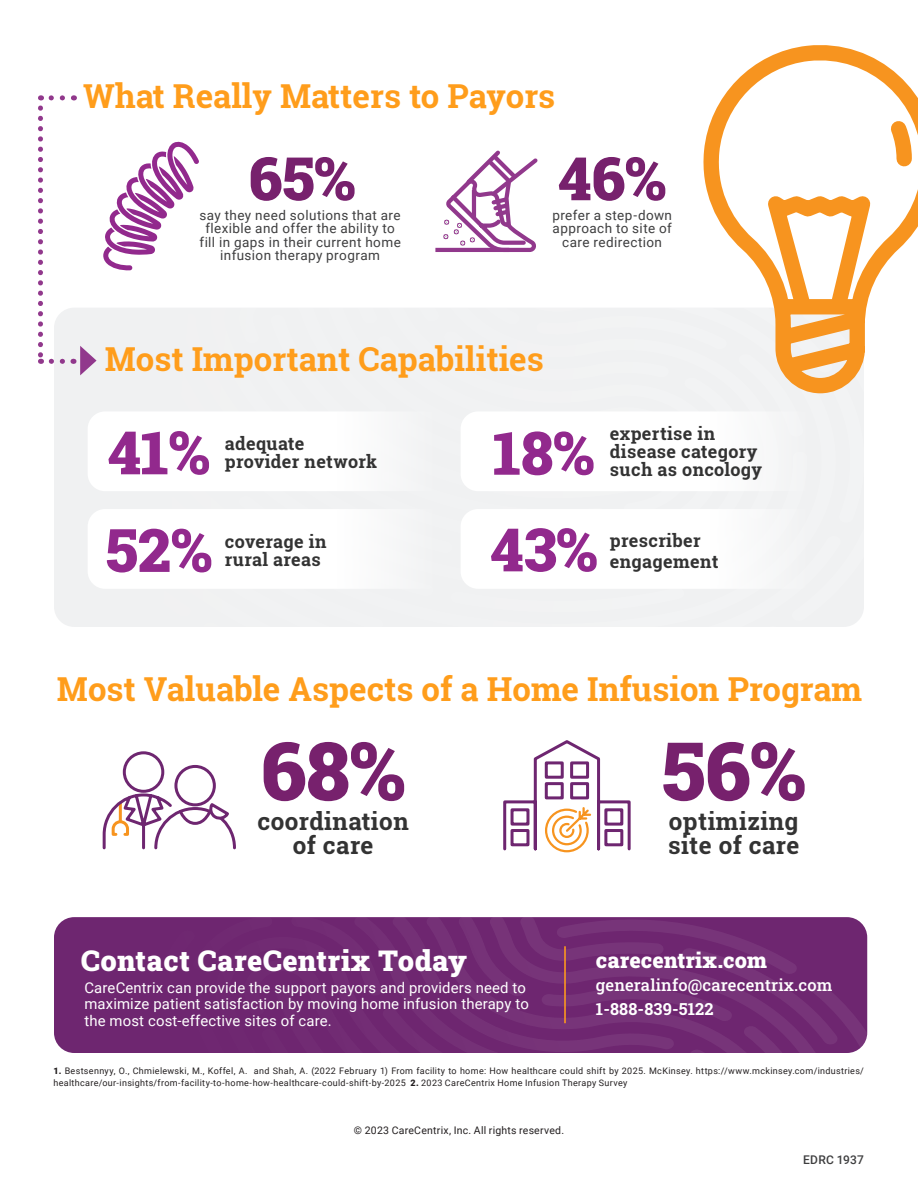
<style>
.page{position:relative;width:918px;height:1188px;background:#fff}
.page>*{position:absolute;margin:0;border:0;box-sizing:border-box;transform-origin:0 0}
.Paragraph_Style_1{font:900 81px "Roboto Slab";color:#77216d}
.Paragraph_Style_1-2{font:900 60px "Roboto Slab";color:#92298d}
.Paragraph_Style_1-3{font:900 60px "Roboto Slab";color:#77216d}
.Paragraph_Style_4{font:700 33px "Roboto Slab";color:#ff9d1b}
.Paragraph_Style_4-2{font:900 28.8px "Roboto Slab";letter-spacing:.02em;color:#fff}
.Paragraph_Style_4-3{font:700 24.3px/24px "Roboto Slab";letter-spacing:.02em;color:#333;text-align:center}
.Paragraph_Style_4-4{font:900 21.45px "Roboto Slab";letter-spacing:.005em;color:#fff}
.Paragraph_Style_4-5{font:700 18px/18px "Roboto Slab";letter-spacing:.02em;color:#333}
.Paragraph_Style_4-6{font:500 16.5px "Roboto Slab";letter-spacing:.01em;color:#fff}
.Paragraph_Style_4-7{font:700 16.5px "Roboto Slab";letter-spacing:.01em;color:#fff}
.Paragraph_Style_4-8{font:14.85px/16.5px "Roboto";letter-spacing:.01em;color:#fff}
.Paragraph_Style_4-9{font:13.5px/13.5px "Roboto";letter-spacing:.03em;color:#3e3e3f;text-align:center}
.t1{font:500 12px "Roboto";letter-spacing:.015em;color:#3e3e3f}
.Paragraph_Style_4-10{font:10.5px "Roboto";letter-spacing:.02em;color:#231f20}
.Paragraph_Style_4-11{font:9px/12px "Roboto";letter-spacing:.035em;color:#231f20}
.s1{font-weight:900}
</style>
<div class="page">
<svg style="left:54px;top:917px;width:813px;height:136px;background:#712a72"></svg>
<hr style="left:564px;top:946px;width:2px;height:77px;background:#f89520">
<div style="left:54px;top:308px;width:810px;height:319px;background:#f0f1f2"></div>
<div style="left:88px;top:411px;width:371px;height:80px;background:#fff;border-radius:17px"></div>
<div style="left:461px;top:411px;width:371px;height:80px;background:#fff;border-radius:17px"></div>
<div style="left:461px;top:509px;width:371px;height:80px;background:#fff;border-radius:17px"></div>
<div style="left:88px;top:509px;width:371px;height:80px;background:#fff;border-radius:17px"></div>
<svg style="left:692px;top:45px;width:226px;height:356px"></svg>
<div style="left:123px;top:751px;width:41px;height:42px;border:3px solid #6e2670;border-radius:50%"></div>
<div style="left:174px;top:765px;width:42px;height:41px;border:3px solid #6e2670;border-radius:50%"></div>
<svg style="left:102px;top:792px;width:134px;height:58px"></svg>
<svg style="left:503px;top:740px;width:128px;height:113px"></svg>
<hr style="left:435px;top:248px;width:74px;height:4px;background:#91388c">
<svg style="left:442px;top:150px;width:96px;height:103px"></svg>
<svg style="left:40px;top:95px;width:22px;height:5px"></svg>
<svg style="left:38px;top:108px;width:5px;height:256px"></svg>
<svg style="left:51px;top:359px;width:23px;height:5px"></svg>
<svg style="left:80px;top:346px;width:17px;height:29px"></svg>
<svg style="left:103px;top:141px;width:96px;height:130px"></svg>
<p class="Paragraph_Style_4" style="left:83px;top:73px;width:474px">What Really Matters to Payors</p>
<p class="Paragraph_Style_1-3" style="left:249px;top:137px;width:108px">65%</p>
<p class="Paragraph_Style_1-3" style="left:558px;top:137px;width:110px">46%</p>
<p class="Paragraph_Style_4-9" style="left:199px;top:207px;width:203px">say they need solutions that are flexible and offer the ability to fill in gaps in their current home infusion therapy program</p>
<p class="Paragraph_Style_4-9" style="left:552px;top:207px;width:121px">prefer a step-down approach to site of care redirection</p>
<p class="Paragraph_Style_4" style="left:105px;top:336px;width:441px">Most Important Capabilities</p>
<p class="Paragraph_Style_1-2" style="left:108px;top:411px;width:104px">41%</p>
<p class="Paragraph_Style_4-5" style="left:225px;top:435px;width:81px">adequate</p>
<p class="Paragraph_Style_4-5" style="left:225px;top:453px;width:154px">provider network</p>
<p class="Paragraph_Style_1-2" style="left:105px;top:509px;width:108px">52%</p>
<p class="Paragraph_Style_4-5" style="left:225px;top:532px;width:103px">coverage in</p>
<p class="Paragraph_Style_4-5" style="left:225px;top:550px;width:97px">rural areas</p>
<p class="Paragraph_Style_1-2" style="left:493px;top:412px;width:103px">18%</p>
<p class="Paragraph_Style_4-5" style="left:610px;top:425px;width:154px">expertise in disease category such as oncology</p>
<p class="Paragraph_Style_1-2" style="left:490px;top:508px;width:109px">43%</p>
<p class="Paragraph_Style_4-5" style="left:610px;top:530px;width:110px;line-height:20.9px">prescriber engagement</p>
<p class="Paragraph_Style_4" style="left:57px;top:667px;width:807px">Most Valuable Aspects of a Home Infusion Program</p>
<p class="Paragraph_Style_1" style="left:261px;top:715px;width:146px">68%</p>
<p class="Paragraph_Style_1" style="left:661px;top:715px;width:146px">56%</p>
<p class="Paragraph_Style_4-3" style="left:257px;top:809px;width:153px">coordination of care</p>
<p class="Paragraph_Style_4-2" style="left:81px;top:940px;width:388px">Contact CareCentrix Today</p>
<p class="Paragraph_Style_4-8" style="left:84px;top:978px;width:446px">CareCentrix can provide the support payors and providers need to maximize patient satisfaction by moving home infusion therapy to the most cost-effective sites of care.</p>
<p class="Paragraph_Style_4-3" style="left:669px;top:809px;width:131px">optimizing</p>
<p class="Paragraph_Style_4-3" style="left:668px;top:833px;width:133px">site of care</p>
<p class="Paragraph_Style_4-4" style="left:596px;top:946px;width:173px">carecentrix.com</p>
<p class="Paragraph_Style_4-6" style="left:596px;top:974px;width:238px">generalinfo@carecentrix.com</p>
<p class="Paragraph_Style_4-7" style="left:596px;top:997px;width:119px">1-888-839-5122</p>
<p class="Paragraph_Style_4-11" style="left:54px;top:1065px;width:812px"><span class="s1">1.</span> Bestsennyy, O., Chmielewski, M., Koffel, A. and Shah, A. (2022 February 1) From facility to home: How healthcare could shift by 2025. McKinsey. https://www.mckinsey.com/industries/ healthcare/our-insights/from-facility-to-home-how-healthcare-could-shift-by-2025 <span class="s1">2.</span> 2023 CareCentrix Home Infusion Therapy Survey</p>
<p class="Paragraph_Style_4-10" style="left:354px;top:1122px;width:212px">© 2023 CareCentrix, Inc. All rights reserved.</p>
<p class="t1" style="left:803px;top:1151px;width:62px">EDRC 1937</p>
</div>
